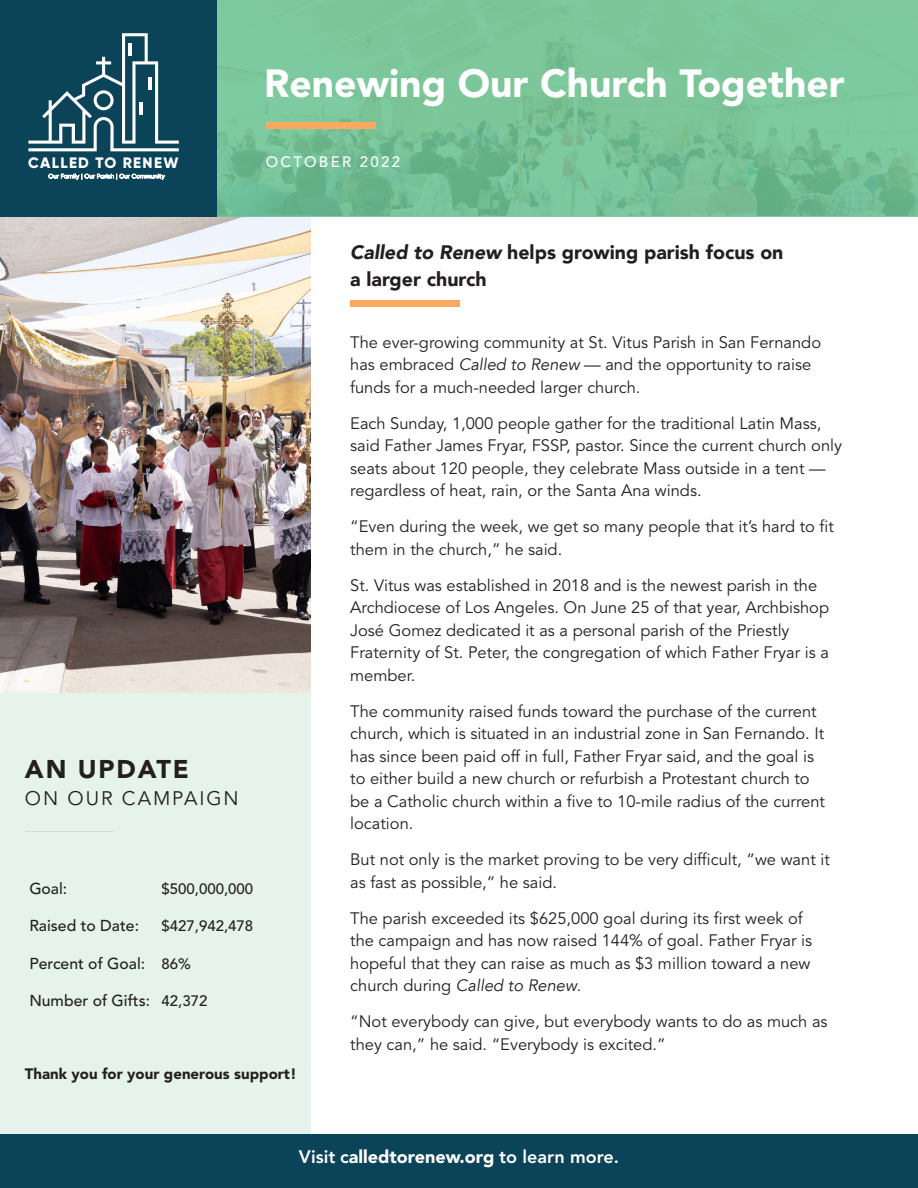
<style>
.page{position:relative;width:918px;height:1188px;background:#fff}
.page>*{position:absolute;margin:0;border:0;box-sizing:border-box;transform-origin:0 0}
.t1{font:900 39px "Avenir LT Std";color:#fff}
.t2{font:900 25.5px "Avenir LT Std";letter-spacing:.075em;color:#231f20}
.t3{font:900 19.5px/27px "Avenir";color:#231f20}
.t4{font:19.5px "Avenir LT Std";letter-spacing:.1em;color:#231f20}
.t5{font:800 18px "Avenir LT Std";color:#fff}
.t6{font:16.5px/22.5px "Avenir LT Std";color:#231f20}
.t7{font:500 15.75px "Avenir LT Std";color:#231f20}
.t8{font:800 15.15px "Gilroy";letter-spacing:.09em;color:#fff}
.t9{font:500 15px "Avenir LT Std";color:#231f20}
.t10{font:900 15px "Avenir LT Std";color:#231f20}
.t11{font:500 15px "Avenir LT Std";letter-spacing:.15em;color:#fff}
.t12{font:300 5.85px "Gilroy";letter-spacing:.035em;color:#fff}
.s1{font-style:italic}
.s2{font-family:"Avenir LT";font-style:italic}
.s3{font-weight:900}
</style>
<div class="page">
<img style="left:0;top:216px;width:310px;height:477px">
<svg style="left:217px;top:0;width:701px;height:216px;fill:#7cc69a"></svg>
<div style="left:0;top:0;width:217px;height:216px;background:#0b4458"></div>
<div style="left:266px;top:122px;width:109px;height:7px;background:#f9a960"></div>
<div style="left:350px;top:301px;width:110px;height:6px;background:#f9a960"></div>
<div style="left:0;top:1134px;width:918px;height:54px;background:#0b4458"></div>
<svg style="left:28px;top:33px;width:151px;height:118px"></svg>
<hr style="left:139px;top:103px;width:4px;height:12px;background:#fff">
<div style="left:0;top:693px;width:310px;height:441px;background:#e6f3ea"></div>
<hr style="left:25px;top:831px;width:89px;height:1px;background:#d2ddd4">
<p class="t8" style="left:28px;top:153px;width:152px">CALLED TO RENEW</p>
<p class="t12" style="left:48px;top:173px;width:118px">Our Family | Our Parish | Our Community</p>
<p class="t1" style="left:264px;top:59px;width:582px">Renewing Our Church Together</p>
<p class="t11" style="left:266px;top:153px;width:136px">OCTOBER 2022</p>
<p class="t2" style="left:25px;top:754px;width:166px">AN UPDATE</p>
<p class="t4" style="left:25px;top:787px;width:215px">ON OUR CAMPAIGN</p>
<p class="t7" style="left:29px;top:879px;width:39px">Goal:</p>
<p class="t7" style="left:29px;top:917px;width:111px">Raised to Date:</p>
<p class="t7" style="left:29px;top:954px;width:117px">Percent of Goal:</p>
<p class="t7" style="left:29px;top:992px;width:122px">Number of Gifts:</p>
<p class="t9" style="left:162px;top:880px;width:93px">$500,000,000</p>
<p class="t9" style="left:162px;top:917px;width:93px">$427,942,478</p>
<p class="t9" style="left:162px;top:955px;width:31px">86%</p>
<p class="t9" style="left:162px;top:992px;width:47px">42,372</p>
<p class="t3" style="left:350px;top:238px;width:435px"><span class="s1">Called to Renew</span> helps growing parish focus on a larger church</p>
<p class="t6" style="left:350px;top:331px;width:472px">The ever-growing community at St. Vitus Parish in San Fernando has embraced <span class="s2">Called to Renew</span> — and the opportunity to raise funds for a much-needed larger church.</p>
<p class="t6" style="left:350px;top:412px;width:493px">Each Sunday, 1,000 people gather for the traditional Latin Mass, said Father James Fryar, FSSP, pastor. Since the current church only seats about 120 people, they celebrate Mass outside in a tent — regardless of heat, rain, or the Santa Ana winds.</p>
<p class="t6" style="left:350px;top:516px;width:485px">“Even during the week, we get so many people that it’s hard to fit them in the church,” he said.</p>
<p class="t6" style="left:350px;top:574px;width:480px">St. Vitus was established in 2018 and is the newest parish in the Archdiocese of Los Angeles. On June 25 of that year, Archbishop José Gomez dedicated it as a personal parish of the Priestly Fraternity of St. Peter, the congregation of which Father Fryar is a member.</p>
<p class="t6" style="left:350px;top:700px;width:476px">The community raised funds toward the purchase of the current church, which is situated in an industrial zone in San Fernando. It has since been paid off in full, Father Fryar said, and the goal is to either build a new church or refurbish a Protestant church to be a Catholic church within a five to 10-mile radius of the current location.</p>
<p class="t6" style="left:350px;top:849px;width:481px">But not only is the market proving to be very difficult, “we want it as fast as possible,” he said.</p>
<p class="t6" style="left:350px;top:907px;width:464px">The parish exceeded its $625,000 goal during its first week of the campaign and has now raised 144% of goal. Father Fryar is hopeful that they can raise as much as $3 million toward a new church during <span class="s2">Called to Renew</span>.</p>
<p class="t6" style="left:350px;top:1011px;width:479px">“Not everybody can give, but everybody wants to do as much as they can,” he said. “Everybody is excited.”</p>
<p class="t10" style="left:25px;top:1065px;width:273px">Thank you for your generous support!</p>
<p class="t5" style="left:299px;top:1146px;width:322px">Visit c<span class="s3">alledtorenew.org</span> to learn more.</p>
</div>
